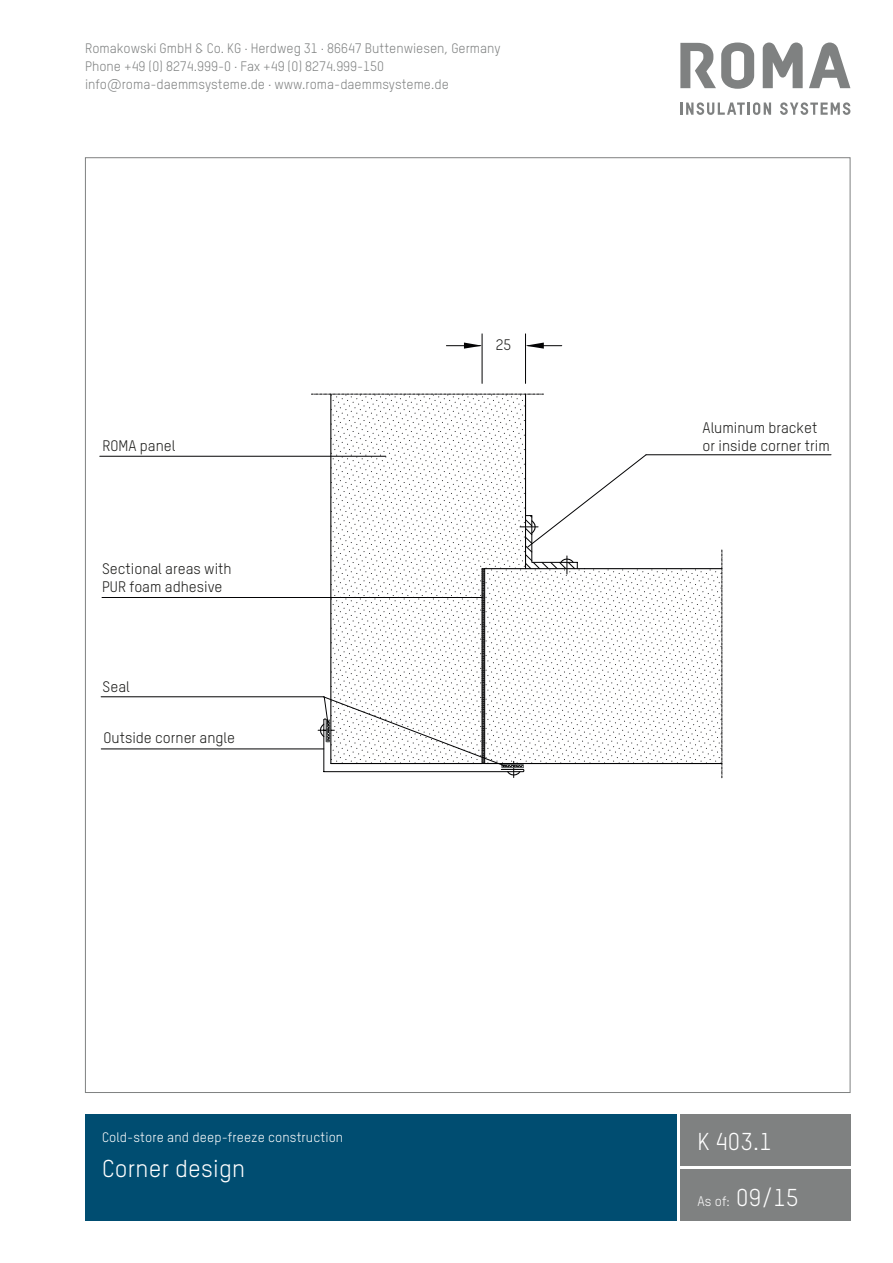
<style>
.page{position:relative;width:893px;height:1263px;background:#fff}
.page>*{position:absolute;margin:0;border:0;box-sizing:border-box;transform-origin:0 0}
.t1{font:24px "TSTARPRO";letter-spacing:.01em;color:#fff}
.t2{font:15px/18px "TSTARPRO";color:#1a1a18}
.t3{font:13.5px/18px "TSTARPRO";color:#7f8181}
.t4{font:13.5px "TSTARPRO";letter-spacing:.01em;color:#fff}
.s1{font-size:24px}
</style>
<div class="page">
<svg style="left:763px;top:43px;width:40px;height:45px"></svg>
<svg style="left:809px;top:43px;width:41px;height:45px"></svg>
<svg style="left:680px;top:43px;width:74px;height:46px"></svg>
<svg style="left:680px;top:102px;width:91px;height:13px"></svg>
<svg style="left:780px;top:102px;width:70px;height:13px"></svg>
<div style="left:85px;top:1114px;width:591px;height:106px;background:#004d71"></div>
<div style="left:680px;top:1114px;width:170px;height:51px;background:#7f8181"></div>
<div style="left:680px;top:1169px;width:170px;height:51px;background:#7f8181"></div>
<hr style="left:100px;top:456px;width:286px;height:1px;background:#030304">
<hr style="left:646px;top:454px;width:185px;height:1px;background:#030304">
<hr style="left:482px;top:334px;width:1px;height:49px;background:#030304">
<hr style="left:446px;top:345px;width:34px;height:1px;background:#030304">
<svg style="left:464px;top:343px;width:18px;height:6px"></svg>
<svg style="left:530px;top:343px;width:14px;height:2px"></svg>
<hr style="left:525px;top:334px;width:1px;height:49px;background:#030304">
<svg style="left:101px;top:394px;width:622px;height:384px"></svg>
<p class="t3" style="left:85px;top:39px;width:417px">Romakowski GmbH &amp; Co. KG · Herdweg 31 · 86647 Buttenwiesen, Germany<br>Phone +49 (0) 8274.999-0 · Fax +49 (0) 8274.999-150 info@roma-daemmsysteme.de · www.roma-daemmsysteme.de</p>
<p class="t2" style="left:102px;top:436px;width:75px">ROMA panel</p>
<p class="t2" style="left:102px;top:559px;width:131px">Sectional areas with<br>PUR foam adhesive</p>
<p class="t2" style="left:103px;top:677px;width:29px">Seal</p>
<p class="t2" style="left:103px;top:728px;width:133px">Outside corner angle</p>
<p class="t4" style="left:102px;top:1128px;width:243px">Cold-store and deep-freeze construction</p>
<h1 class="t1" style="left:102px;top:1152px;width:145px">Corner design</h1>
<p class="t2" style="left:496px;top:335px;width:17px">25</p>
<p class="t2" style="left:703px;top:418px;width:129px">Aluminum bracket or inside corner trim</p>
<h1 class="t1" style="left:697px;top:1125px;width:76px">K 403.1</h1>
<p class="t4" style="left:697px;top:1192px;width:103px">As of: <span class="s1">09/15</span></p>
</div>
